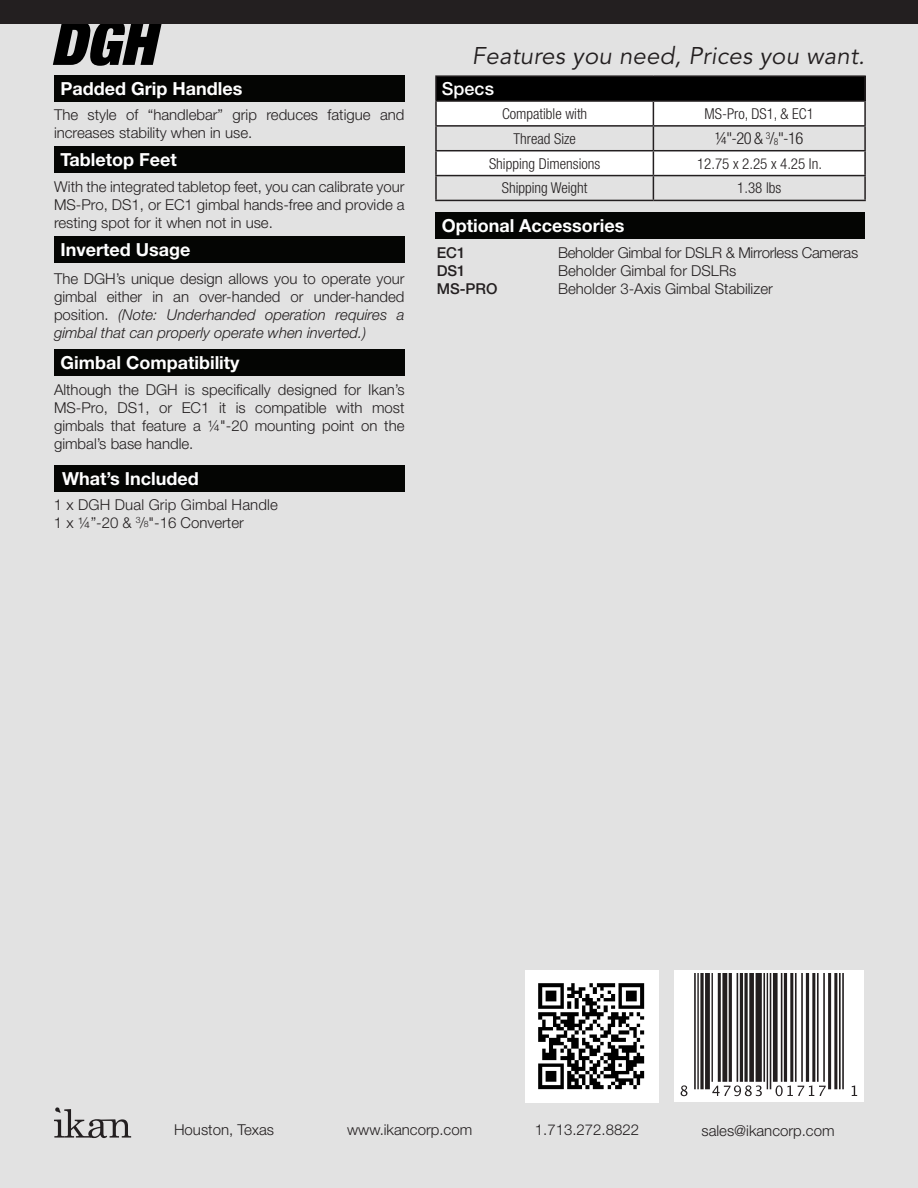
<style>
.page{position:relative;width:918px;height:1188px;background:#e2e2e2}
.page>*{position:absolute;margin:0;border:0;box-sizing:border-box;transform-origin:0 0}
.t1{font:italic 900 condensed 61.5px "Helvetica Neue LT Std";color:#000}
.t2{font:italic 24px "Avenir LT Std";letter-spacing:.01em;color:#231f20}
.t3{font:700 18px "Helvetica Neue LT Std";color:#fff}
.t4{font:500 18px "Helvetica Neue LT Std";color:#fff}
.t5{font:300 condensed 16.5px "Helvetica Neue LT Std";color:#231f20}
.t6{font:300 15px/18px "Helvetica Neue LT Std";color:#231f20;text-align:justify}
.t7{font:300 condensed 15px "Helvetica Neue LT Std";color:#231f20}
.t8{font:300 15px "Helvetica Neue LT Std";letter-spacing:-.02em;color:#231f20}
.t9{font:500 15px "Helvetica Neue LT Std";color:#231f20}
.s1{font-style:italic}
.s2{font-size:8.7px}
.s3{font-size:9.6px}
</style>
<div class="page">
<svg style="left:54px;top:1107px;width:77px;height:31px"></svg>
<div style="left:0;top:0;width:918px;height:24px;background:#231f20"></div>
<div style="left:54px;top:75px;width:351px;height:27px;background:#040503"></div>
<div style="left:54px;top:146px;width:351px;height:27px;background:#040503"></div>
<div style="left:54px;top:349px;width:351px;height:27px;background:#040503"></div>
<div style="left:54px;top:236px;width:351px;height:27px;background:#040503"></div>
<div style="left:54px;top:465px;width:351px;height:27px;background:#040503"></div>
<div style="left:435px;top:212px;width:430px;height:27px;background:#040503"></div>
<img style="left:526px;top:970px;width:132px;height:133px">
<div style="left:674px;top:970px;width:190px;height:132px;background:#fff"></div>
<img style="left:680px;top:973px;width:178px;height:123px">
<div style="left:436px;top:76px;width:429px;height:25px;background:#000"></div>
<hr style="left:435px;top:75px;width:218px;height:2px;background:#231f20">
<hr style="left:435px;top:77px;width:2px;height:23px;background:#231f20">
<hr style="left:653px;top:75px;width:213px;height:2px;background:#231f20">
<hr style="left:864px;top:77px;width:2px;height:23px;background:#231f20">
<hr style="left:435px;top:100px;width:218px;height:2px;background:#231f20">
<hr style="left:435px;top:102px;width:2px;height:23px;background:#231f20">
<hr style="left:653px;top:100px;width:213px;height:2px;background:#231f20">
<hr style="left:864px;top:102px;width:2px;height:23px;background:#231f20">
<hr style="left:435px;top:125px;width:218px;height:2px;background:#231f20">
<hr style="left:435px;top:127px;width:2px;height:23px;background:#231f20">
<hr style="left:653px;top:125px;width:213px;height:2px;background:#231f20">
<hr style="left:864px;top:127px;width:2px;height:23px;background:#231f20">
<hr style="left:435px;top:150px;width:218px;height:1px;background:#231f20">
<hr style="left:435px;top:151px;width:2px;height:24px;background:#231f20">
<hr style="left:653px;top:150px;width:213px;height:1px;background:#231f20">
<hr style="left:864px;top:151px;width:2px;height:24px;background:#231f20">
<hr style="left:435px;top:175px;width:218px;height:1px;background:#231f20">
<hr style="left:435px;top:176px;width:2px;height:24px;background:#231f20">
<hr style="left:653px;top:175px;width:213px;height:1px;background:#231f20">
<svg style="left:436px;top:101px;width:429px;height:99px"></svg>
<hr style="left:864px;top:176px;width:2px;height:24px;background:#231f20">
<hr style="left:435px;top:200px;width:218px;height:1px;background:#231f20">
<hr style="left:653px;top:200px;width:213px;height:1px;background:#231f20">
<p class="t1" style="left:50px;top:4px;width:106px">DGH</p>
<p class="t3" style="left:60px;top:78px;width:183px">Padded Grip Handles</p>
<p class="t6" style="left:54px;top:105px;width:352px">The style of “handlebar” grip reduces fatigue and increases stability when in use.</p>
<p class="t3" style="left:60px;top:148px;width:118px">Tabletop Feet</p>
<p class="t6" style="left:54px;top:177px;width:352px">With the integrated tabletop feet, you can calibrate your MS-Pro, DS1, or EC1 gimbal hands-free and provide a resting spot for it when not in use.</p>
<p class="t3" style="left:60px;top:239px;width:132px">Inverted Usage</p>
<p class="t6" style="left:54px;top:269px;width:352px">The DGH’s unique design allows you to operate your gimbal either in an over-handed or under-handed position. <span class="s1">(Note: Underhanded operation requires a gimbal that can properly operate when inverted.)</span></p>
<p class="t3" style="left:60px;top:352px;width:181px">Gimbal Compatibility</p>
<p class="t6" style="left:54px;top:381px;width:352px">Although the DGH is specifically designed for Ikan’s MS-Pro, DS1, or EC1 it is compatible with most gimbals that feature a ¼"-20 mounting point on the gimbal’s base handle.</p>
<p class="t3" style="left:62px;top:467px;width:138px">What’s Included</p>
<p class="t6" style="left:54px;top:495px;width:226px">1 x DGH Dual Grip Gimbal Handle</p>
<p class="t6" style="left:54px;top:513px;width:192px">1 x ¼”-20 &amp; <sup>3</sup>/<span class="s2">8</span>"-16 Converter</p>
<p class="t2" style="left:472px;top:42px;width:395px">Features you need, Prices you want.</p>
<p class="t4" style="left:442px;top:78px;width:54px">Specs</p>
<p class="t7" style="left:502px;top:105px;width:87px">Compatible with</p>
<p class="t7" style="left:705px;top:105px;width:111px">MS-Pro, DS1, &amp; EC1</p>
<p class="t7" style="left:514px;top:130px;width:64px">Thread Size</p>
<p class="t5" style="left:715px;top:129px;width:90px">¼"-20 &amp; <sup>3</sup>/<span class="s3">8</span>"-16</p>
<p class="t7" style="left:489px;top:155px;width:113px">Shipping Dimensions</p>
<p class="t7" style="left:697px;top:155px;width:126px">12.75 x 2.25 x 4.25 In.</p>
<p class="t7" style="left:502px;top:179px;width:87px">Shipping Weight</p>
<p class="t7" style="left:737px;top:179px;width:46px">1.38 lbs</p>
<p class="t3" style="left:442px;top:215px;width:184px">Optional Accessories</p>
<p class="t9" style="left:437px;top:243px;width:30px">EC1</p>
<p class="t9" style="left:437px;top:261px;width:30px">DS1</p>
<p class="t9" style="left:437px;top:279px;width:62px">MS-PRO</p>
<p class="t8" style="left:558px;top:243px;width:302px">Beholder Gimbal for DSLR &amp; Mirrorless Cameras</p>
<p class="t6" style="left:558px;top:261px;width:180px">Beholder Gimbal for DSLRs</p>
<p class="t6" style="left:558px;top:279px;width:216px">Beholder 3-Axis Gimbal Stabilizer</p>
<p class="t6" style="left:174px;top:1120px;width:102px">Houston, Texas</p>
<p class="t6" style="left:347px;top:1120px;width:127px">www.ikancorp.com</p>
<p class="t6" style="left:535px;top:1120px;width:106px">1.713.272.8822</p>
<p class="t6" style="left:701px;top:1121px;width:135px">sales@ikancorp.com</p>
</div>
